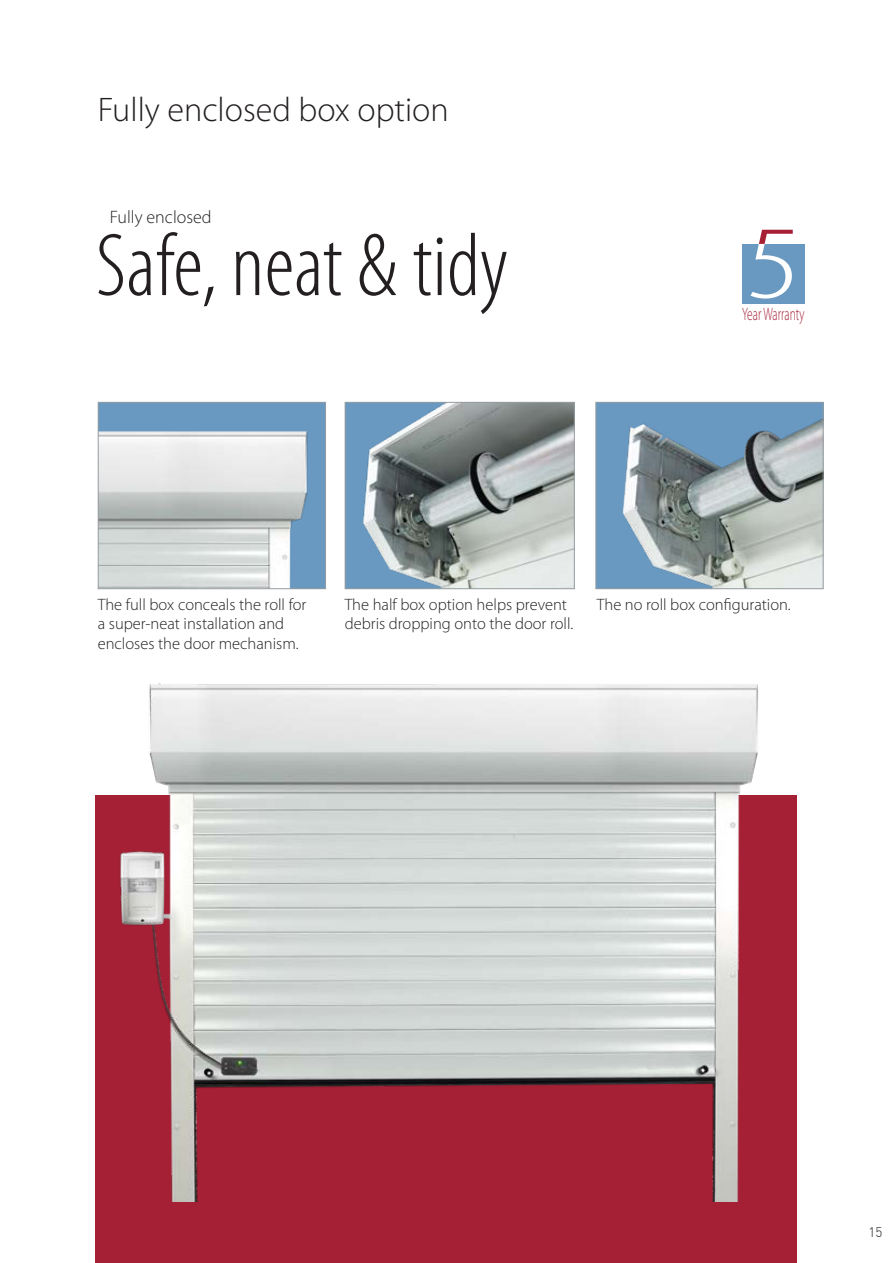
<style>
.page{position:relative;width:893px;height:1263px;background:#fff}
.page>*{position:absolute;margin:0;border:0;box-sizing:border-box;transform-origin:0 0}
.t1{font:300 condensed 104.7px "Myriad Pro";color:#a62035;scale:1.4 1}
.t2{font:300 condensed 90px "Myriad Pro";color:#231f20}
.t3{font:300 34.2px "Myriad Pro";color:#231f20}
.t4{font:300 18px "Myriad Pro";color:#231f20}
.t5{font:300 18px "Myriad Pro";color:#a62035;scale:.64 1}
.t6{font:300 16.5px/19.8px "Myriad Pro";color:#231f20}
.t7{font:300 13.5px "DIN";color:#231f20}
</style>
<div class="page">
<div style="left:96px;top:795px;width:701px;height:468px;background:#a62035"></div>
<img style="left:347px;top:404px;width:226px;height:183px">
<div style="left:345px;top:402px;width:230px;height:187px;border:1px solid #959ca1"></div>
<img style="left:100px;top:404px;width:224px;height:183px">
<div style="left:98px;top:402px;width:228px;height:187px;border:1px solid #959ca1"></div>
<img style="left:119px;top:683px;width:639px;height:519px">
<img style="left:597px;top:404px;width:225px;height:183px">
<div style="left:595px;top:402px;width:229px;height:187px;border:1px solid #959ca1"></div>
<div style="left:742px;top:244px;width:62px;height:59px;background:#6999c1"></div>
<svg style="left:750px;top:244px;width:42px;height:55px"></svg>
<h3 class="t3" style="left:98px;top:89px;width:352px">Fully enclosed box option</h3>
<p class="t4" style="left:110px;top:206px;width:103px">Fully enclosed</p>
<h2 class="t2" style="left:96px;top:212px;width:414px">Safe, neat &amp; tidy</h2>
<h1 class="t1" style="left:747px;top:201px;width:39px">5</h1>
<p class="t5" style="left:742px;top:303px;width:99px">Year Warranty</p>
<p class="t6" style="left:98px;top:594px;width:210px">The full box conceals the roll for a super-neat installation and encloses the door mechanism.</p>
<p class="t6" style="left:345px;top:594px;width:224px">The half box option helps prevent</p>
<p class="t6" style="left:597px;top:594px;width:195px">The no roll box configuration.</p>
<p class="t6" style="left:345px;top:614px;width:230px">debris dropping onto the door roll.</p>
<p class="t7" style="left:869px;top:1223px;width:15px">15</p>
</div>
